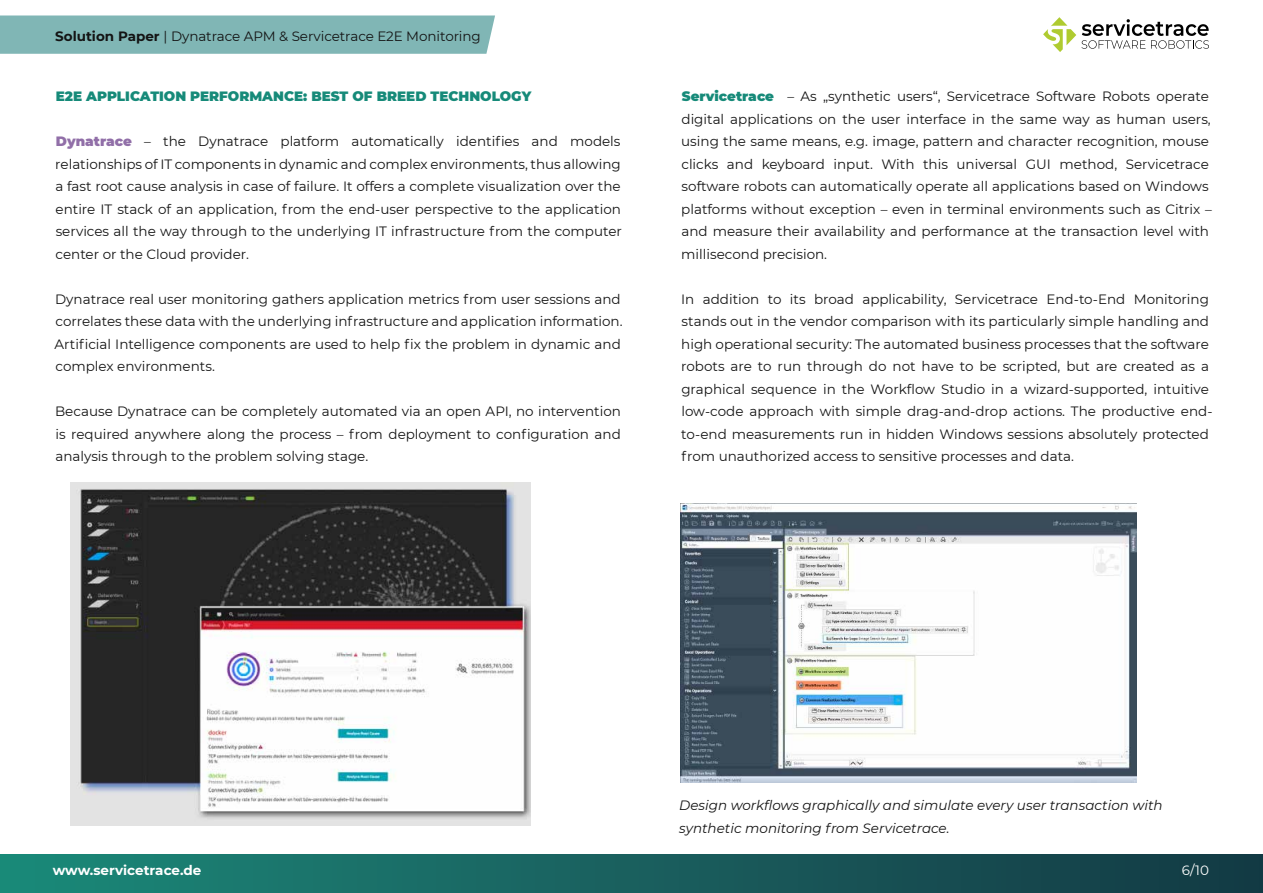
<style>
.page{position:relative;width:1263px;height:893px;background:#fff}
.page>*{position:absolute;margin:0;border:0;box-sizing:border-box;transform-origin:0 0}
.t1{font:13.5px/22.5px "Montserrat";color:#141414}
.t2{font:italic 13.5px/22.5px "Montserrat";color:#141414}
.t3{font:900 13.5px "Montserrat";color:#168a79}
.t4{font:700 13.5px "Montserrat";color:#fff}
.t5{font:13.5px "Montserrat";color:#fff}
.s1{font-weight:700}
.s2{font-weight:900;color:#916fa8}
.s3{font-weight:900;color:#168a79}
</style>
<div class="page">
<img style="left:71px;top:483px;width:459px;height:343px">
<img style="left:680px;top:504px;width:456px;height:278px">
<div style="left:0;top:855px;width:1263px;height:38px;background:linear-gradient(to right,#1c8979,#143843)"></div>
<div style="left:0;top:16px;width:495px;height:38px;background:#80b6b5"></div>
<svg style="left:1043px;top:17px;width:166px;height:35px"></svg>
<p class="t1" style="left:55px;top:25px;width:427px"><span class="s1">Solution Paper</span> | Dynatrace APM &amp; Servicetrace E2E Monitoring</p>
<p class="t3" style="left:56px;top:86px;width:477px">E2E APPLICATION PERFORMANCE: BEST OF BREED TECHNOLOGY</p>
<p class="t1" style="left:55px;top:130px;width:568px;text-align:justify"><span class="s2">Dynatrace</span> – the Dynatrace platform automatically identifies and models relationships of IT components in dynamic and complex environments, thus allowing a fast root cause analysis in case of failure. It offers a complete visualization over the entire IT stack of an application, from the end-user perspective to the application services all the way through to the underlying IT infrastructure from the computer center or the Cloud provider.</p>
<p class="t1" style="left:55px;top:287px;width:569px">Dynatrace real user monitoring gathers application metrics from user sessions and correlates these data with the underlying infrastructure and application information.<br>Artificial Intelligence components are used to help fix the problem in dynamic and complex environments.</p>
<p class="t1" style="left:55px;top:400px;width:567px;text-align:justify">Because Dynatrace can be completely automated via an open API, no intervention is required anywhere along the process – from deployment to configuration and analysis through to the problem solving stage.</p>
<p class="t1" style="left:681px;top:85px;width:532px"><span class="s3">Servicetrace</span> – As „synthetic users“, Servicetrace Software Robots operate digital applications on the user interface in the same way as human users, using the same means, e.g. image, pattern and character recognition, mouse clicks and keyboard input. With this universal GUI method, Servicetrace software robots can automatically operate all applications based on Windows platforms without exception – even in terminal environments such as Citrix – and measure their availability and performance at the transaction level with millisecond precision.</p>
<p class="t1" style="left:681px;top:287px;width:533px">In addition to its broad applicability, Servicetrace End-to-End Monitoring stands out in the vendor comparison with its particularly simple handling and high operational security: The automated business processes that the software robots are to run through do not have to be scripted, but are created as a graphical sequence in the Workflow Studio in a wizard-supported, intuitive low-code approach with simple drag-and-drop actions. The productive end&shy;to-end measurements run in hidden Windows sessions absolutely protected from unauthorized access to sensitive processes and data.</p>
<p class="t2" style="left:679px;top:794px;width:485px">Design workflows graphically and simulate every user transaction with synthetic monitoring from Servicetrace.</p>
<p class="t4" style="left:53px;top:861px;width:150px">www.servicetrace.de</p>
<p class="t5" style="left:1182px;top:861px;width:29px">6/10</p>
</div>
